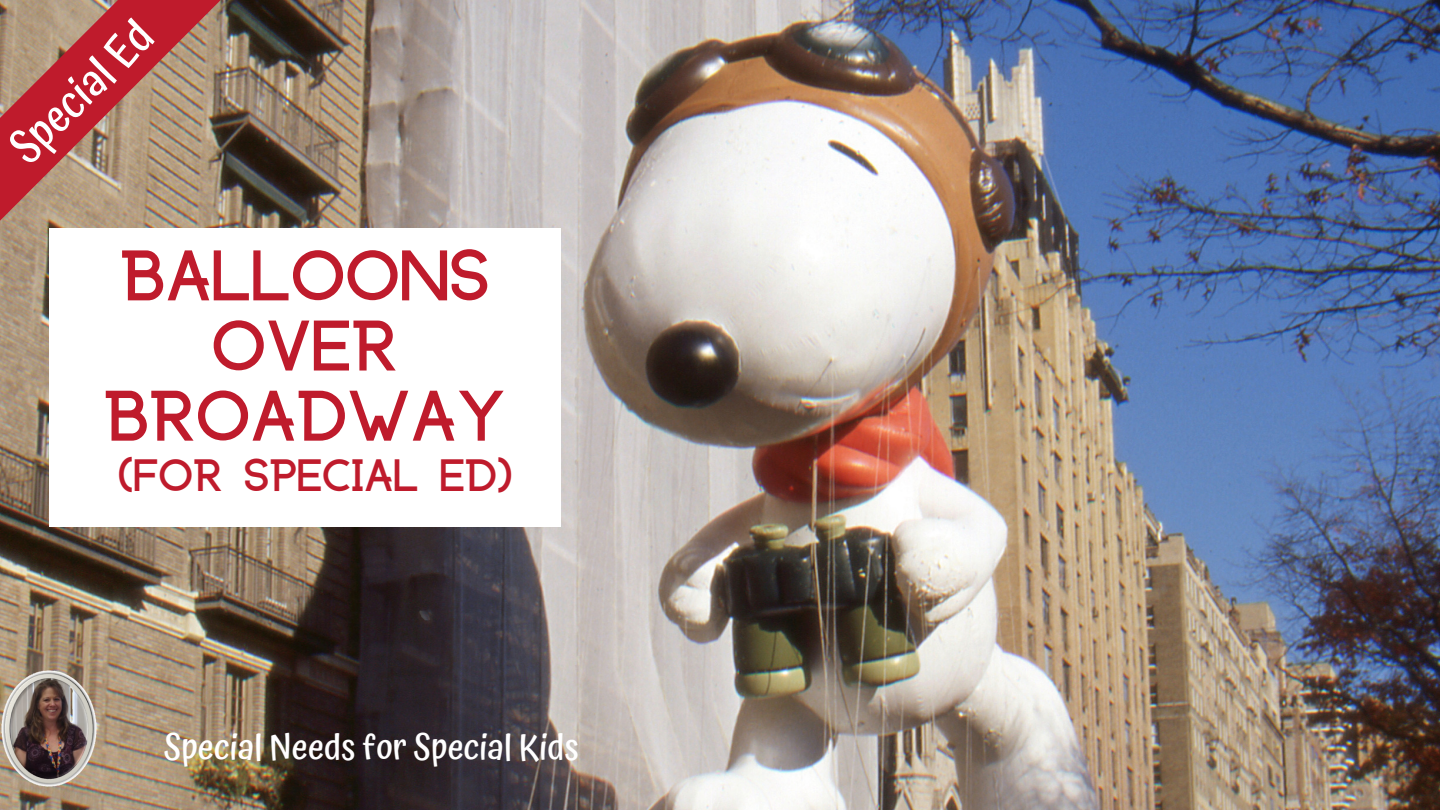
<style>
.page{position:relative;width:1440px;height:810px;background:#fff}
.page>*{position:absolute;margin:0;border:0;box-sizing:border-box;transform-origin:0 0}
.t1{font:900 56.12px/70.1px "Anchorage";color:#bf1b2c;text-align:center}
.t2{font:500 44.5px "Atma";color:#fff}
.t3{font:900 35.62px "Anchorage";color:#bf1b2c}
.t4{font:500 35px "Atma";color:#fff}
</style>
<div class="page">
<img style="left:0;top:0;width:1440px;height:810px">
<img style="left:0;top:670px;width:97px;height:118px">
<div style="left:49px;top:228px;width:512px;height:298px;background:#fff"></div>
<img style="left:0;top:0;width:245px;height:242px">
<p class="t2" style="left:-1px;top:136px;width:182px;rotate:-45deg">Special Ed</p>
<p class="t1" style="left:104px;top:249px;width:404px">BALLOONS<br>OVER<br>BROADWAY</p>
<p class="t3" style="left:118px;top:459px;width:396px">(FOR SPECIAL ED)</p>
<p class="t4" style="left:164px;top:727px;width:416px">Special Needs for Special Kids</p>
</div>
